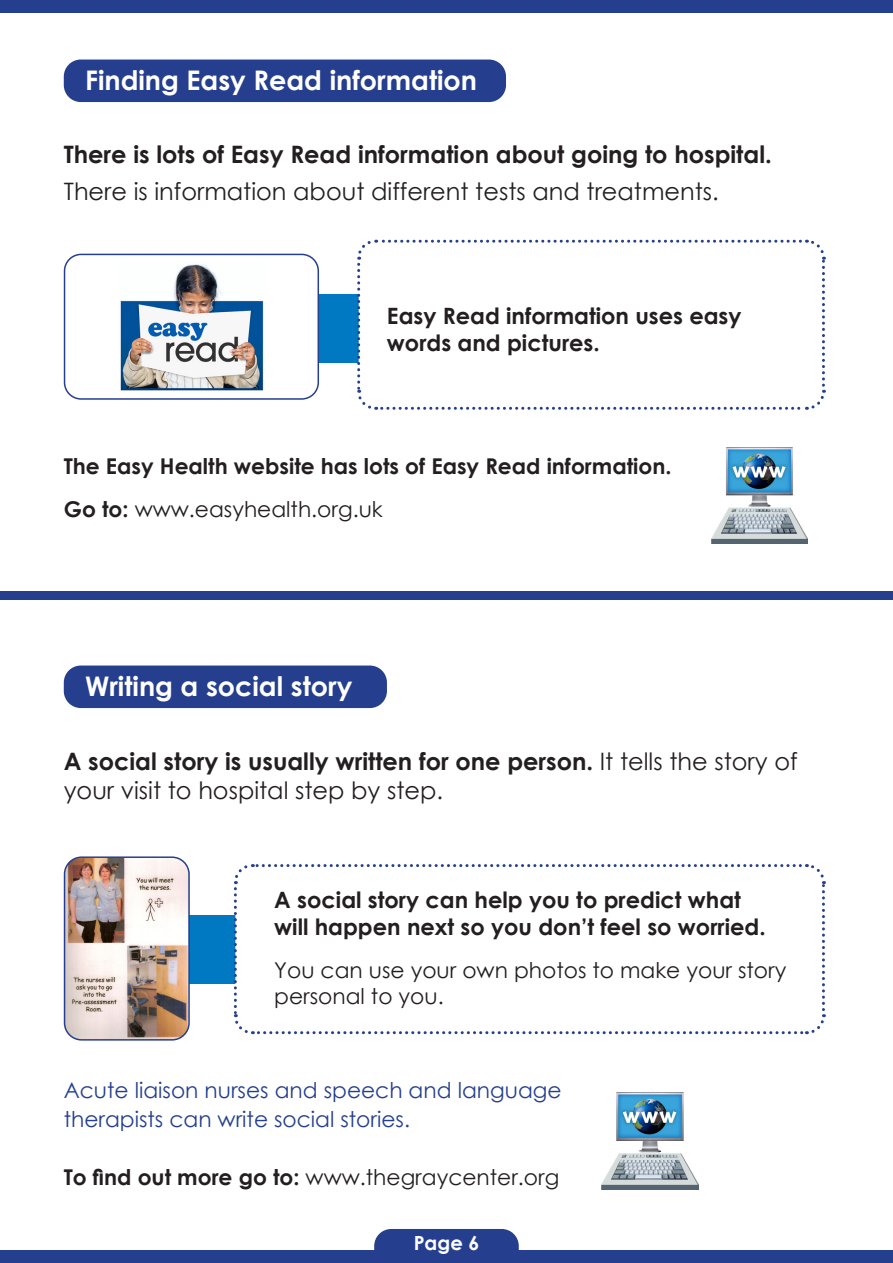
<style>
.page{position:relative;width:893px;height:1263px;background:#fff}
.page>*{position:absolute;margin:0;border:0;box-sizing:border-box;transform-origin:0 0}
.t1{font:700 27px "Century Gothic";color:#fff}
.t2{font:24px/28.8px "Century Gothic";color:#231f20}
.t3{font:700 24px "Century Gothic";color:#231f20}
.t4{font:700 22.5px/27px "Century Gothic";color:#231f20}
.t5{font:21.75px/26.1px "Century Gothic";color:#231f20}
.t6{font:700 21.75px/43px "Century Gothic";color:#231f20}
.t7{font:21.75px/28.8px "Century Gothic";color:#253f8e}
.t8{font:700 19.5px "Century Gothic";color:#fff}
.s1{font-weight:400}
.s2{font-weight:700}
</style>
<div class="page">
<div style="left:0;top:1250px;width:893px;height:13px;background:#253f8e"></div>
<div style="left:0;top:0;width:893px;height:13px;background:#253f8e"></div>
<div style="left:374px;top:1229px;width:145px;height:21px;background:#253f8e"></div>
<div style="left:64px;top:60px;width:442px;height:42px;background:#253f8e;border-radius:17px"></div>
<div style="left:64px;top:665px;width:323px;height:43px;background:#253f8e;border-radius:17px"></div>
<div style="left:285px;top:294px;width:102px;height:68px;background:#0079c2"></div>
<div style="left:162px;top:915px;width:112px;height:68px;background:#0079c2"></div>
<svg style="left:355px;top:239px;width:471px;height:171px"></svg>
<svg style="left:232px;top:864px;width:594px;height:171px"></svg>
<div style="left:65px;top:254px;width:253px;height:145px;background:#fff;border-radius:17px"></div>
<img style="left:120px;top:264px;width:144px;height:127px">
<div style="left:64px;top:254px;width:255px;height:146px;border:2px solid #253f8e;border-radius:17px"></div>
<img style="left:712px;top:447px;width:96px;height:96px">
<img style="left:602px;top:1093px;width:96px;height:96px">
<div style="left:0;top:591px;width:893px;height:9px;background:#253f8e"></div>
<img style="left:65px;top:859px;width:124px;height:181px">
<div style="left:64px;top:856px;width:126px;height:184px;border:2px solid #253f8e;border-radius:17px"></div>
<p class="t1" style="left:85px;top:60px;width:394px">Finding Easy Read information</p>
<p class="t3" style="left:64px;top:136px;width:709px">There is lots of Easy Read information about going to hospital.</p>
<p class="t2" style="left:64px;top:177px;width:657px">There is information about different tests and treatments.</p>
<p class="t4" style="left:387px;top:301px;width:356px">Easy Read information uses easy words and pictures.</p>
<p class="t6" style="left:64px;top:444px;width:609px">The Easy Health website has lots of Easy Read information.<br>Go to: <span class="s1">www.easyhealth.org.uk</span></p>
<p class="t1" style="left:85px;top:666px;width:269px">Writing a social story</p>
<p class="t2" style="left:64px;top:746px;width:735px"><span class="s2">A social story is usually written for one person.</span> It tells the story of your visit to hospital step by step.</p>
<p class="t4" style="left:274px;top:885px;width:493px">A social story can help you to predict what will happen next so you don’t feel so worried.</p>
<p class="t5" style="left:274px;top:957px;width:514px">You can use your own photos to make your story personal to you.</p>
<p class="t7" style="left:64px;top:1076px;width:499px">Acute liaison nurses and speech and language therapists can write social stories.</p>
<p class="t5" style="left:64px;top:1163px;width:497px"><span class="s2">To find out more go to:</span> www.thegraycenter.org</p>
<p class="t8" style="left:414px;top:1228px;width:67px">Page 6</p>
</div>
